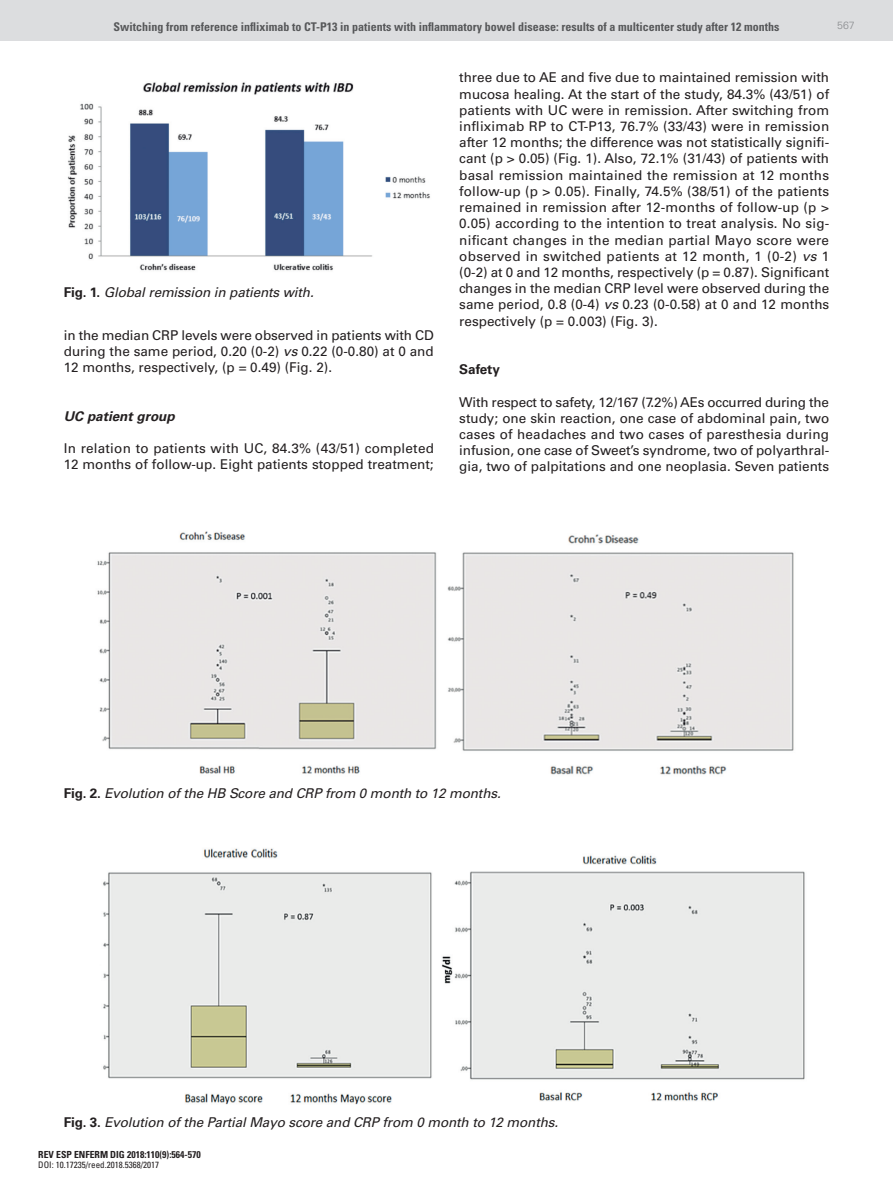
<style>
.page{position:relative;width:893px;height:1191px;background:#fff}
.page>*{position:absolute;margin:0;border:0;box-sizing:border-box;transform-origin:0 0}
.t1{font:13.5px/16.2px "Univers";color:#231f20;text-align:justify}
.t2{font:italic 13.5px "Univers";letter-spacing:-.01em;color:#231f20}
.t3{font:italic 700 13.5px "Univers";color:#231f20}
.t4{font:700 13.5px "Univers";color:#231f20}
.t5{font:700 condensed 12px "Univers";color:#57585a}
.t6{font:300 10.5px "Univers";color:#8a8c8f}
.t7{font:700 condensed 9.75px "Univers";color:#231f20}
.t8{font:condensed 9px "Univers";color:#231f20}
.s1{font-weight:700;font-style:normal}
.s2{font-style:italic}
</style>
<div class="page">
<div style="left:0;top:0;width:893px;height:40px;background:#dcdddf"></div>
<img style="left:67px;top:82px;width:363px;height:189px">
<img style="left:97px;top:531px;width:697px;height:244px">
<img style="left:103px;top:848px;width:702px;height:257px">
<p class="t5" style="left:114px;top:19px;width:667px">Switching from reference infliximab to CT-P13 in patients with inflammatory bowel disease: results of a multicenter study after 12 months</p>
<p class="t6" style="left:837px;top:19px;width:19px">567</p>
<p class="t2" style="left:64px;top:284px;width:252px"><span class="s1">Fig. 1.</span> Global remission in patients with.</p>
<p class="t1" style="left:64px;top:327px;width:372px">in the median CRP levels were observed in patients with CD during the same period, 0.20 (0-2) <span class="s2">vs</span> 0.22 (0-0.80) at 0 and 12 months, respectively, (p = 0.49) (Fig. 2).</p>
<p class="t3" style="left:64px;top:408px;width:113px">UC patient group</p>
<p class="t1" style="left:64px;top:440px;width:372px">In relation to patients with UC, 84.3% (43/51) completed<br>12 months of follow-up. Eight patients stopped treatment;</p>
<p class="t1" style="left:459px;top:70px;width:372px">three due to AE and five due to maintained remission with mucosa healing. At the start of the study, 84.3% (43/51) of patients with UC were in remission. After switching from infliximab RP to CT-P13, 76.7% (33/43) were in remission after 12 months; the difference was not statistically signifi&shy;cant (p &gt; 0.05) (Fig. 1). Also, 72.1% (31/43) of patients with basal remission maintained the remission at 12 months follow-up (p &gt; 0.05). Finally, 74.5% (38/51) of the patients remained in remission after 12-months of follow-up (p &gt; 0.05) according to the intention to treat analysis. No sig&shy;nificant changes in the median partial Mayo score were observed in switched patients at 12 month, 1 (0-2) <span class="s2">vs</span> 1 (0-2) at 0 and 12 months, respectively (p = 0.87). Significant changes in the median CRP level were observed during the same period, 0.8 (0-4) <span class="s2">vs</span> 0.23 (0-0.58) at 0 and 12 months respectively (p = 0.003) (Fig. 3).</p>
<p class="t4" style="left:459px;top:361px;width:42px">Safety</p>
<p class="t1" style="left:459px;top:394px;width:372px">With respect to safety, 12/167 (7.2%) AEs occurred during the study; one skin reaction, one case of abdominal pain, two cases of headaches and two cases of paresthesia during infusion, one case of Sweet’s syndrome, two of polyarthral&shy;gia, two of palpitations and one neoplasia. Seven patients</p>
<p class="t2" style="left:64px;top:785px;width:439px"><span class="s1">Fig. 2.</span> Evolution of the HB Score and CRP from 0 month to 12 months.</p>
<p class="t2" style="left:64px;top:1114px;width:496px"><span class="s1">Fig. 3.</span> Evolution of the Partial Mayo score and CRP from 0 month to 12 months.</p>
<p class="t7" style="left:38px;top:1148px;width:164px">REV ESP ENFERM DIG 2018:110(9):564-570</p>
<p class="t8" style="left:38px;top:1159px;width:122px">DOI: 10.17235/reed.2018.5368/2017</p>
</div>
